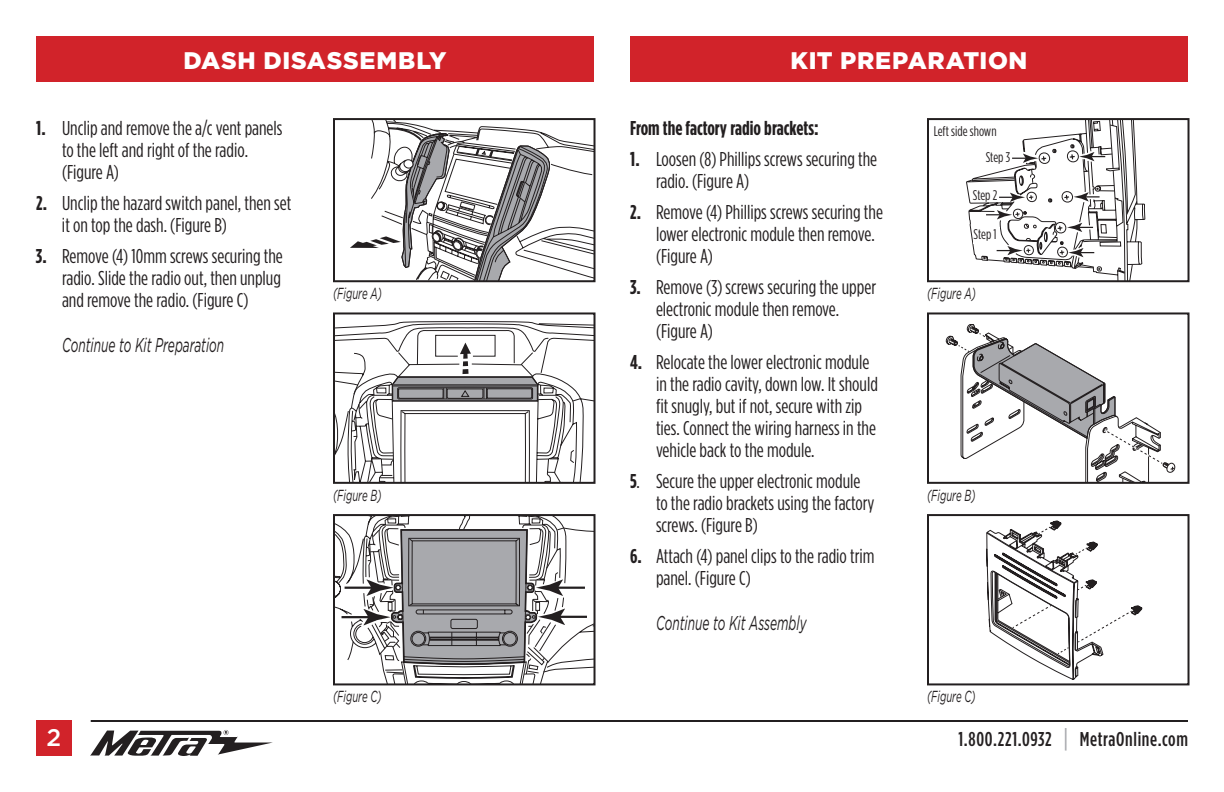
<style>
.page{position:relative;width:1224px;height:792px;background:#fff}
.page>*{position:absolute;margin:0;border:0;box-sizing:border-box;transform-origin:0 0}
.t1{font:900 24px "Gotham";letter-spacing:.03em;color:#fff}
.t2{font:500 24px "Gotham";color:#fff}
.t3{font:20px/22px "Gotham Condensed";color:#231f20}
.t4{font:italic 20px "Gotham";color:#231f20;scale:.6 1}
.t5{font:500 20px "Gotham Condensed";letter-spacing:.035em;color:#231f20}
.t6{font:700 20px "Gotham Condensed";color:#231f20}
.t7{font:italic 16px "Gotham";color:#231f20;scale:.6 1}
.t8{font:14px "Gotham Condensed";color:#231f20}
.s1{font-weight:700}
.s2{font-size:26px;color:#a8a9ad}
</style>
<div class="page">
<div style="left:36px;top:36px;width:1152px;height:45px;background:#d1232a"></div>
<svg style="left:90px;top:730px;width:183px;height:26px"></svg>
<hr style="left:91px;top:720px;width:1097px;height:2px;background:#231f20">
<div style="left:36px;top:720px;width:36px;height:36px;background:#d1232a"></div>
<svg style="left:350px;top:121px;width:243px;height:158px"></svg>
<div style="left:333px;top:118px;width:263px;height:164px;border:2px solid #231f20"></div>
<svg style="left:966px;top:121px;width:179px;height:158px"></svg>
<div style="left:927px;top:118px;width:263px;height:164px;border:2px solid #231f20"></div>
<svg style="left:336px;top:321px;width:257px;height:160px"></svg>
<svg style="left:336px;top:343px;width:228px;height:138px"></svg>
<div style="left:333px;top:312px;width:263px;height:172px;border:2px solid #231f20"></div>
<svg style="left:946px;top:324px;width:229px;height:157px"></svg>
<div style="left:927px;top:312px;width:263px;height:172px;border:2px solid #231f20"></div>
<svg style="left:566px;top:528px;width:27px;height:142px"></svg>
<hr style="left:554px;top:587px;width:31px;height:2px;background:#231f20">
<hr style="left:556px;top:616px;width:31px;height:2px;background:#231f20">
<svg style="left:336px;top:517px;width:230px;height:165px"></svg>
<div style="left:333px;top:514px;width:263px;height:171px;border:2px solid #231f20"></div>
<svg style="left:986px;top:521px;width:156px;height:159px"></svg>
<div style="left:927px;top:514px;width:263px;height:171px;border:2px solid #231f20"></div>
<div style="left:594px;top:29px;width:36px;height:60px;background:#fff"></div>
<div style="left:973px;top:228px;width:27px;height:16px;background:#fff"></div>
<div style="left:934px;top:124px;width:65px;height:15px;background:#fff"></div>
<p class="t1" style="left:183px;top:46px;width:265px">DASH DISASSEMBLY</p>
<p class="t1" style="left:791px;top:46px;width:238px">KIT PREPARATION</p>
<p class="t3" style="left:62px;top:117px;width:222px;text-indent:-26px"><span class="s1">1.</span> Unclip and remove the a/c vent panels to the left and right of the radio. (Figure A)</p>
<p class="t3" style="left:62px;top:192px;width:231px;text-indent:-26px"><span class="s1">2.</span> Unclip the hazard switch panel, then set it on top the dash. (Figure B)</p>
<p class="t3" style="left:62px;top:245px;width:222px;text-align:justify;text-indent:-26px"><span class="s1">3.</span> Remove (4) 10mm screws securing the radio. Slide the radio out, then unplug and remove the radio. (Figure C)</p>
<p class="t4" style="left:62px;top:334px;width:272px">Continue to Kit Preparation</p>
<p class="t6" style="left:630px;top:117px;width:190px">From the factory radio brackets:</p>
<p class="t3" style="left:656px;top:148px;width:223px;text-indent:-26px"><span class="s1">1.</span> Loosen (8) Phillips screws securing the radio. (Figure A)</p>
<p class="t3" style="left:656px;top:201px;width:229px;text-indent:-26px"><span class="s1">2.</span> Remove (4) Phillips screws securing the lower electronic module then remove. (Figure A)</p>
<p class="t3" style="left:656px;top:276px;width:222px;text-indent:-26px"><span class="s1">3.</span> Remove (3) screws securing the upper electronic module then remove. (Figure A)</p>
<p class="t3" style="left:656px;top:351px;width:223px;text-indent:-26px"><span class="s1">4.</span> Relocate the lower electronic module in the radio cavity, down low. It should fit snugly, but if not, secure with zip ties. Connect the wiring harness in the vehicle back to the module.</p>
<p class="t3" style="left:656px;top:470px;width:220px;text-indent:-26px"><span class="s1">5</span>. Secure the upper electronic module to the radio brackets using the factory screws. (Figure B)</p>
<p class="t3" style="left:656px;top:545px;width:220px;text-indent:-26px"><span class="s1">6.</span> Attach (4) panel clips to the radio trim panel. (Figure C)</p>
<p class="t4" style="left:656px;top:612px;width:252px">Continue to Kit Assembly</p>
<p class="t8" style="left:934px;top:123px;width:64px">Left side shown</p>
<p class="t8" style="left:986px;top:150px;width:26px">Step 3</p>
<p class="t8" style="left:973px;top:188px;width:26px">Step 2</p>
<p class="t8" style="left:973px;top:227px;width:25px">Step 1</p>
<p class="t7" style="left:333px;top:285px;width:83px">(Figure A)</p>
<p class="t7" style="left:927px;top:285px;width:83px">(Figure A)</p>
<p class="t7" style="left:333px;top:486px;width:83px">(Figure B)</p>
<p class="t7" style="left:927px;top:486px;width:83px">(Figure B)</p>
<p class="t7" style="left:333px;top:688px;width:83px">(Figure C)</p>
<p class="t7" style="left:927px;top:688px;width:83px">(Figure C)</p>
<p class="t2" style="left:47px;top:724px;width:16px">2</p>
<p class="t5" style="left:959px;top:728px;width:231px">1.800.221.0932 <span class="s2">|</span> MetraOnline.com</p>
</div>
